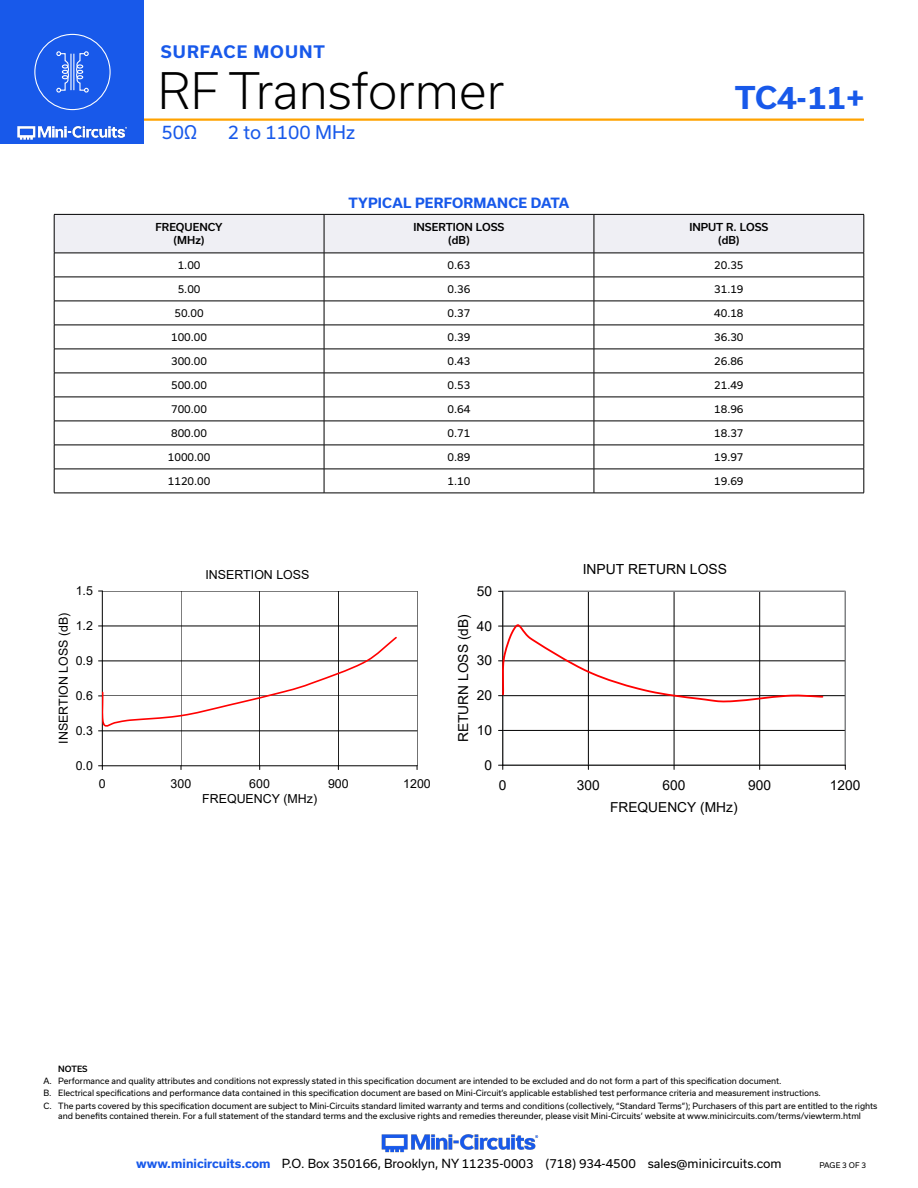
<style>
.page{position:relative;width:918px;height:1188px;background:#fff}
.page>*{position:absolute;margin:0;border:0;box-sizing:border-box;transform-origin:0 0}
.t1{font:300 48px "Usual";color:#000}
.t2{font:700 30px "Usual";color:#1859ea}
.t3{font:18px "Usual";color:#1859ea}
.t4{font:700 16.5px "Usual";letter-spacing:.065em;color:#1859ea}
.t5{font:13.95px "Arial";color:#000}
.t6{font:13.8px "Arial";color:#000}
.Blue_Headers{font:700 13.5px "Usual";letter-spacing:.015em;color:#1859ea}
.t7{font:12.45px "Arial";color:#000}
.t8{font:12px "Usual";color:#000}
.Table_Body_Center{font:10.5px "Usual";color:#000}
.Table_Header_Center{font:500 10.5px "Usual";color:#000}
.t9{font:8.25px/12.1px "Usual";color:#000}
.t10{font:500 8.25px "Usual";color:#000}
.t11{font:7.5px "Usual";color:#000}
.s1{font-weight:700;color:#1859ea}
</style>
<div class="page">
<hr style="left:131px;top:118px;width:733px;height:3px;background:#ffa300">
<div style="left:0;top:0;width:144px;height:144px;background:#1859ea"></div>
<img style="left:17px;top:120px;width:128px;height:20px">
<div style="left:34px;top:34px;width:77px;height:76px;border:1px solid #fff;border-radius:50%"></div>
<svg style="left:56px;top:51px;width:13px;height:42px"></svg>
<svg style="left:76px;top:51px;width:13px;height:42px"></svg>
<hr style="left:70px;top:54px;width:2px;height:36px;background:#fff">
<hr style="left:73px;top:54px;width:1px;height:36px;background:#fff">
<img style="left:381px;top:1134px;width:158px;height:19px">
<hr style="left:102px;top:731px;width:315px;height:1px;background:#000">
<hr style="left:102px;top:696px;width:315px;height:1px;background:#000">
<hr style="left:102px;top:661px;width:315px;height:1px;background:#000">
<hr style="left:102px;top:626px;width:315px;height:1px;background:#000">
<hr style="left:102px;top:591px;width:315px;height:1px;background:#000">
<hr style="left:181px;top:591px;width:1px;height:175px;background:#000">
<hr style="left:260px;top:591px;width:1px;height:175px;background:#000">
<hr style="left:338px;top:591px;width:1px;height:175px;background:#000">
<hr style="left:417px;top:591px;width:1px;height:175px;background:#000">
<hr style="left:102px;top:591px;width:1px;height:175px;background:#000">
<hr style="left:102px;top:766px;width:315px;height:1px;background:#000">
<svg style="left:99px;top:635px;width:299px;height:97px"></svg>
<hr style="left:503px;top:730px;width:342px;height:1px;background:#000">
<hr style="left:503px;top:695px;width:342px;height:1px;background:#000">
<hr style="left:503px;top:661px;width:342px;height:1px;background:#000">
<hr style="left:503px;top:626px;width:342px;height:1px;background:#000">
<hr style="left:588px;top:591px;width:1px;height:174px;background:#000">
<hr style="left:674px;top:591px;width:1px;height:174px;background:#000">
<hr style="left:759px;top:591px;width:1px;height:174px;background:#000">
<div style="left:502px;top:591px;width:344px;height:174px;border:1px solid #939598"></div>
<hr style="left:503px;top:591px;width:1px;height:174px;background:#000">
<hr style="left:503px;top:765px;width:342px;height:1px;background:#000">
<svg style="left:499px;top:624px;width:325px;height:79px"></svg>
<svg style="left:54px;top:214px;width:811px;height:279px"></svg>
<hr style="left:54px;top:493px;width:270px;height:1px;background:#000">
<hr style="left:324px;top:493px;width:270px;height:1px;background:#000">
<hr style="left:594px;top:493px;width:270px;height:1px;background:#000">
<h3 class="t4" style="left:161px;top:42px;width:166px">SURFACE MOUNT</h3>
<h1 class="t1" style="left:158px;top:63px;width:348px">RF Transformer</h1>
<h3 class="t3" style="left:161px;top:122px;width:37px">50Ω</h3>
<h3 class="t3" style="left:228px;top:122px;width:129px">2 to 1100 MHz</h3>
<p class="Table_Header_Center" style="left:155px;top:221px;width:69px">FREQUENCY</p>
<p class="Table_Header_Center" style="left:174px;top:234px;width:33px">(MHz)</p>
<p class="Blue_Headers" style="left:349px;top:195px;width:222px">TYPICAL PERFORMANCE DATA</p>
<p class="Table_Header_Center" style="left:414px;top:221px;width:92px">INSERTION LOSS</p>
<p class="Table_Header_Center" style="left:448px;top:234px;width:23px">(dB)</p>
<h2 class="t2" style="left:735px;top:80px;width:131px">TC4-11+</h2>
<p class="Table_Header_Center" style="left:689px;top:221px;width:81px">INPUT R. LOSS</p>
<p class="Table_Header_Center" style="left:718px;top:234px;width:23px">(dB)</p>
<p class="Table_Body_Center" style="left:178px;top:259px;width:24px">1.00</p>
<p class="Table_Body_Center" style="left:448px;top:259px;width:24px">0.63</p>
<p class="Table_Body_Center" style="left:714px;top:259px;width:31px">20.35</p>
<p class="Table_Body_Center" style="left:178px;top:283px;width:24px">5.00</p>
<p class="Table_Body_Center" style="left:448px;top:283px;width:24px">0.36</p>
<p class="Table_Body_Center" style="left:714px;top:283px;width:31px">31.19</p>
<p class="Table_Body_Center" style="left:174px;top:307px;width:31px">50.00</p>
<p class="Table_Body_Center" style="left:448px;top:307px;width:24px">0.37</p>
<p class="Table_Body_Center" style="left:714px;top:307px;width:31px">40.18</p>
<p class="Table_Body_Center" style="left:171px;top:331px;width:37px">100.00</p>
<p class="Table_Body_Center" style="left:448px;top:331px;width:24px">0.39</p>
<p class="Table_Body_Center" style="left:714px;top:331px;width:31px">36.30</p>
<p class="Table_Body_Center" style="left:171px;top:355px;width:37px">300.00</p>
<p class="Table_Body_Center" style="left:448px;top:355px;width:24px">0.43</p>
<p class="Table_Body_Center" style="left:714px;top:355px;width:31px">26.86</p>
<p class="Table_Body_Center" style="left:171px;top:379px;width:37px">500.00</p>
<p class="Table_Body_Center" style="left:448px;top:379px;width:24px">0.53</p>
<p class="Table_Body_Center" style="left:714px;top:379px;width:31px">21.49</p>
<p class="Table_Body_Center" style="left:171px;top:403px;width:37px">700.00</p>
<p class="Table_Body_Center" style="left:448px;top:403px;width:24px">0.64</p>
<p class="Table_Body_Center" style="left:714px;top:403px;width:31px">18.96</p>
<p class="Table_Body_Center" style="left:171px;top:427px;width:37px">800.00</p>
<p class="Table_Body_Center" style="left:448px;top:427px;width:24px">0.71</p>
<p class="Table_Body_Center" style="left:714px;top:427px;width:31px">18.37</p>
<p class="Table_Body_Center" style="left:168px;top:451px;width:44px">1000.00</p>
<p class="Table_Body_Center" style="left:448px;top:451px;width:24px">0.89</p>
<p class="Table_Body_Center" style="left:714px;top:451px;width:31px">19.97</p>
<p class="Table_Body_Center" style="left:168px;top:475px;width:44px">1120.00</p>
<p class="Table_Body_Center" style="left:448px;top:475px;width:24px">1.10</p>
<p class="Table_Body_Center" style="left:714px;top:475px;width:31px">19.69</p>
<p class="t7" style="left:205px;top:566px;width:105px">INSERTION LOSS</p>
<p class="t5" style="left:583px;top:559px;width:146px">INPUT RETURN LOSS</p>
<p class="t7" style="left:76px;top:582px;width:19px">1.5</p>
<p class="t6" style="left:477px;top:582px;width:17px">50</p>
<p class="t7" style="left:55px;top:744px;width:132px;rotate:-90deg">INSERTION LOSS (dB)</p>
<p class="t7" style="left:76px;top:617px;width:19px">1.2</p>
<p class="t7" style="left:76px;top:652px;width:19px">0.9</p>
<p class="t7" style="left:76px;top:687px;width:19px">0.6</p>
<p class="t7" style="left:76px;top:722px;width:19px">0.3</p>
<p class="t6" style="left:454px;top:742px;width:129px;rotate:-90deg">RETURN LOSS (dB)</p>
<p class="t6" style="left:477px;top:616px;width:17px">40</p>
<p class="t6" style="left:477px;top:651px;width:17px">30</p>
<p class="t6" style="left:477px;top:686px;width:17px">20</p>
<p class="t6" style="left:477px;top:721px;width:17px">10</p>
<p class="t7" style="left:76px;top:757px;width:19px">0.0</p>
<p class="t6" style="left:485px;top:755px;width:9px">0</p>
<p class="t7" style="left:99px;top:775px;width:8px">0</p>
<p class="t7" style="left:171px;top:775px;width:22px">300</p>
<p class="t7" style="left:249px;top:775px;width:22px">600</p>
<p class="t7" style="left:328px;top:775px;width:22px">900</p>
<p class="t7" style="left:403px;top:775px;width:29px">1200</p>
<p class="t7" style="left:202px;top:791px;width:116px">FREQUENCY (MHz)</p>
<p class="t6" style="left:499px;top:775px;width:9px">0</p>
<p class="t6" style="left:577px;top:775px;width:24px">300</p>
<p class="t6" style="left:663px;top:775px;width:24px">600</p>
<p class="t6" style="left:748px;top:775px;width:24px">900</p>
<p class="t6" style="left:830px;top:775px;width:32px">1200</p>
<p class="t6" style="left:610px;top:798px;width:129px">FREQUENCY (MHz)</p>
<p class="t10" style="left:58px;top:1064px;width:31px">NOTES</p>
<p class="t9" style="left:44px;top:1075px;width:835px">A. Performance and quality attributes and conditions not expressly stated in this specification document are intended to be excluded and do not form a part of this specification document.<br>B. Electrical specifications and performance data contained in this specification document are based on Mini-Circuit’s applicable established test performance criteria and measurement instructions.<br>C. The parts covered by this specification document are subject to Mini-Circuits standard limited warranty and terms and conditions (collectively, “Standard Terms”); Purchasers of this part are entitled to the rights</p>
<p class="t9" style="left:58px;top:1109px;width:804px">and benefits contained therein. For a full statement of the standard terms and the exclusive rights and remedies thereunder, please visit Mini-Circuits’ website at www.minicircuits.com/terms/viewterm.html</p>
<h3 class="t8" style="left:136px;top:1157px;width:647px"><span class="s1">www.minicircuits.com</span> P.O. Box 350166, Brooklyn, NY 11235-0003 (718) 934-4500 sales@minicircuits.com</h3>
<p class="t11" style="left:819px;top:1161px;width:48px">PAGE 3 OF 3</p>
</div>
